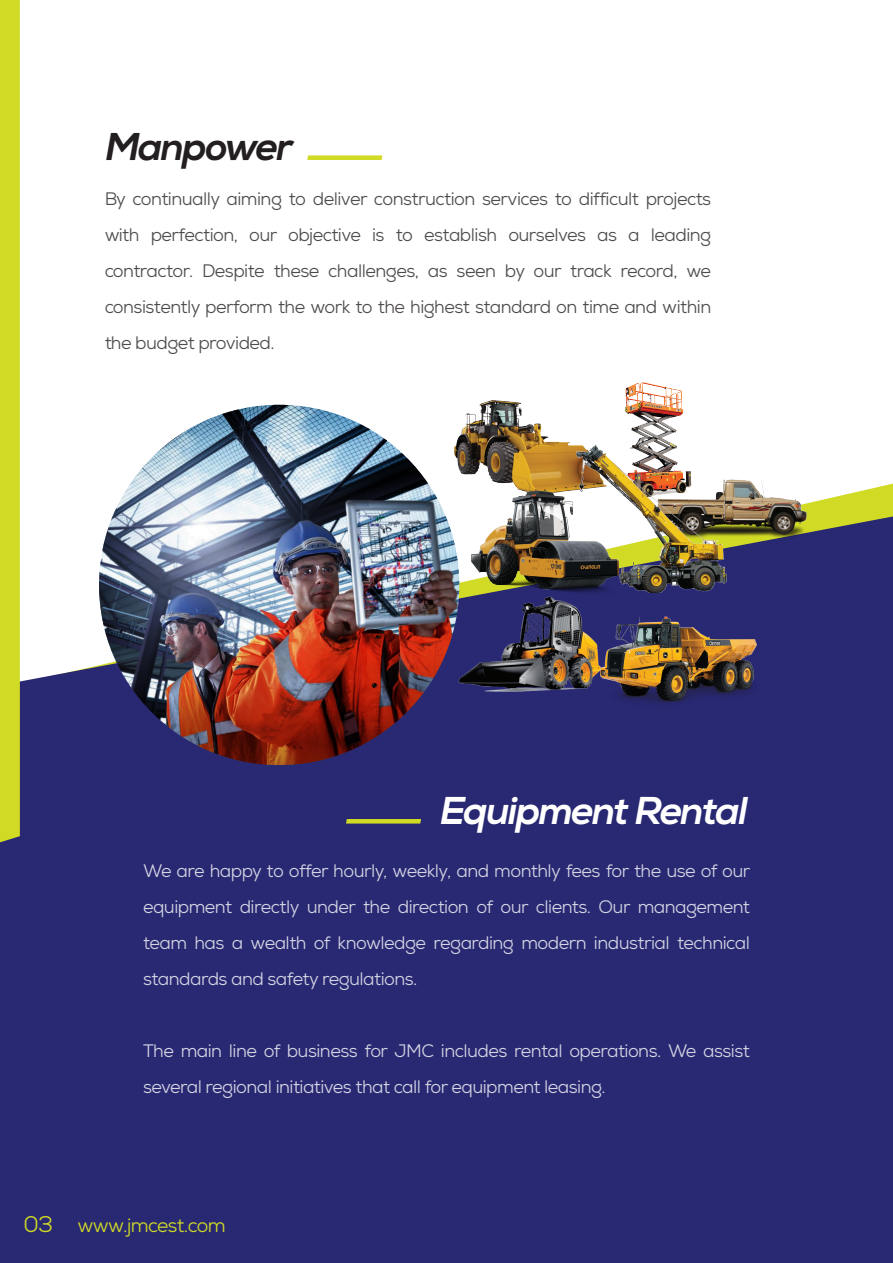
<style>
.page{position:relative;width:893px;height:1263px;background:#fff}
.page>*{position:absolute;margin:0;border:0;box-sizing:border-box;transform-origin:0 0}
.t1{font:italic 800 38.7px "Nexa";letter-spacing:-.05em;color:#fff}
.t2{font:italic 800 38.7px "Nexa";letter-spacing:-.05em;color:#231f20}
.t3{font:19.2px "Nexa";letter-spacing:-.03em;color:#d1db25}
.t4{font:18px/36px "Nexa";letter-spacing:-.03em;color:#fff;text-align:justify}
.t5{font:18px/36px "Nexa";letter-spacing:-.03em;color:#231f20;text-align:justify}
.s1{font-size:22.5px}
</style>
<div class="page">
<svg style="left:307px;top:155px;width:75px;height:5px"></svg>
<div style="left:0;top:516px;width:893px;height:747px;background:#282873"></div>
<svg style="left:346px;top:819px;width:75px;height:4px"></svg>
<div style="left:0;top:0;width:20px;height:842px;background:#d1db25"></div>
<img style="left:99px;top:405px;width:360px;height:360px">
<img style="left:454px;top:400px;width:122px;height:94px">
<img style="left:727px;top:479px;width:100px;height:103px">
<img style="left:469px;top:488px;width:159px;height:112px">
<img style="left:458px;top:596px;width:143px;height:95px">
<img style="left:600px;top:605px;width:158px;height:114px">
<img style="left:625px;top:382px;width:59px;height:63px">
<img style="left:576px;top:445px;width:151px;height:147px">
<h1 class="t2" style="left:105px;top:123px;width:190px">Manpower</h1>
<p class="t5" style="left:104px;top:181px;width:608px">By continually aiming to deliver construction services to difficult projects with perfection, our objective is to establish ourselves as a leading contractor. Despite these challenges, as seen by our track record, we consistently perform the work to the highest standard on time and within the budget provided.</p>
<h1 class="t1" style="left:440px;top:786px;width:310px">Equipment Rental</h1>
<p class="t4" style="left:143px;top:853px;width:609px">We are happy to offer hourly, weekly, and monthly fees for the use of our equipment directly under the direction of our clients. Our management team has a wealth of knowledge regarding modern industrial technical standards and safety regulations.</p>
<p class="t4" style="left:143px;top:1033px;width:608px">The main line of business for JMC includes rental operations. We assist several regional initiatives that call for equipment leasing.</p>
<p class="t3" style="left:24px;top:1213px;width:204px"><span class="s1">03</span> www.jmcest.com</p>
</div>
